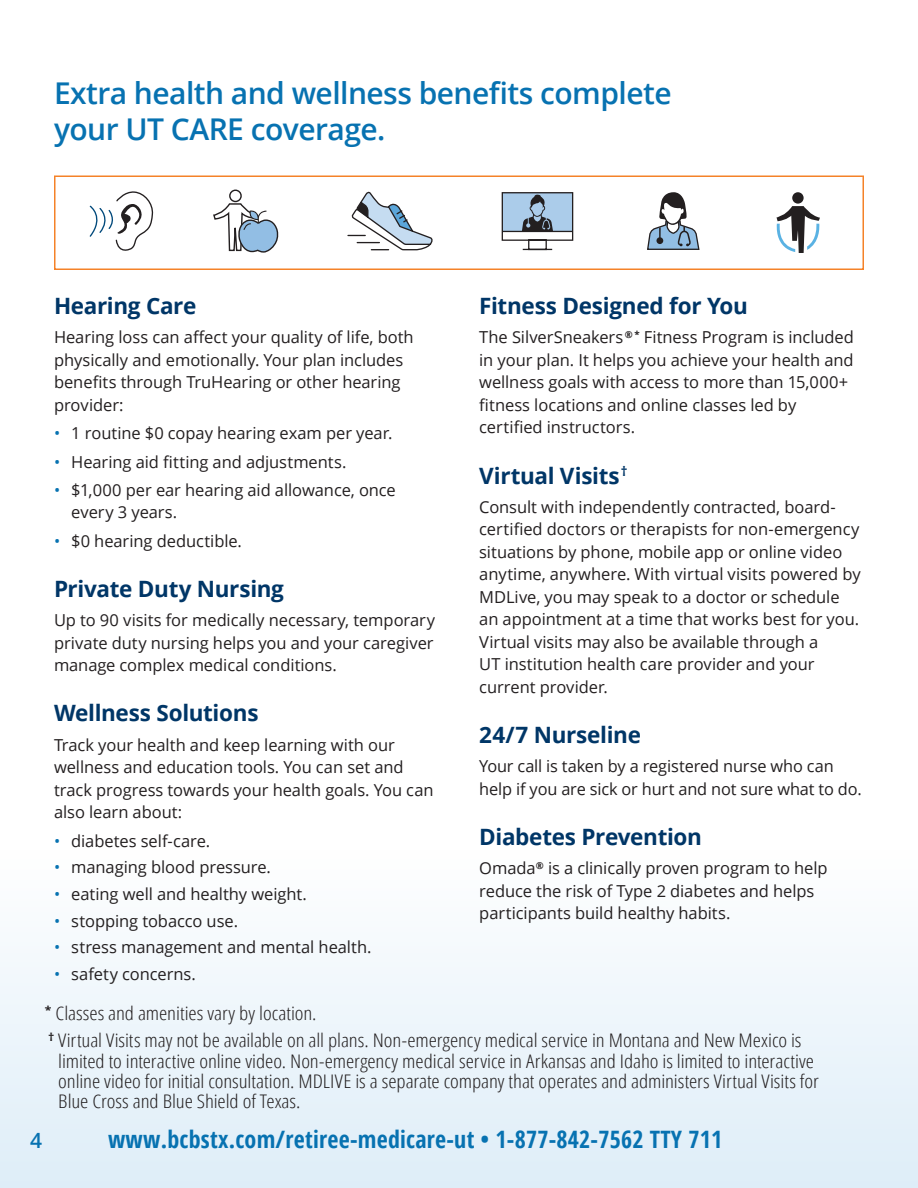
<style>
.page{position:relative;width:918px;height:1188px;background:#fff}
.page>*{position:absolute;margin:0;border:0;box-sizing:border-box;transform-origin:0 0}
.page_header{font:600 30px/36px "Open Sans";letter-spacing:-.02em;color:#0772b1}
.t1{font:700 24px "Open Sans Condensed";letter-spacing:.01em;color:#0772b1}
.sub-tier_1{font:700 22.5px "Open Sans";letter-spacing:-.015em;color:#003667}
.t2{font:600 21px "Open Sans";color:#0772b1}
.footnotes{font:300 18.75px/20.2px "Open Sans Condensed";letter-spacing:-.005em;color:#231f20;scale:1.12 1}
.Body{font:16.5px/22.5px "Open Sans";letter-spacing:-.005em;color:#231f20}
.s1{color:#0772b1}
</style>
<div class="page">
<div style="left:0;top:850px;width:918px;height:338px;background:linear-gradient(to bottom,#fefefe,#deedf8)"></div>
<div style="left:54px;top:176px;width:810px;height:94px;background:#fff;border:2px solid #f58229"></div>
<svg style="left:347px;top:191px;width:86px;height:60px"></svg>
<svg style="left:230px;top:190px;width:11px;height:12px"></svg>
<div style="left:229px;top:190px;width:13px;height:12px;border:1px solid #231f20;border-radius:50%"></div>
<svg style="left:213px;top:202px;width:66px;height:51px"></svg>
<svg style="left:647px;top:192px;width:53px;height:58px"></svg>
<svg style="left:501px;top:192px;width:73px;height:59px"></svg>
<svg style="left:89px;top:191px;width:64px;height:60px"></svg>
<div style="left:792px;top:192px;width:12px;height:12px;background:#231f20;border-radius:50%"></div>
<svg style="left:776px;top:206px;width:44px;height:47px"></svg>
<h1 class="page_header" style="left:54px;top:74px;width:619px">Extra health and wellness benefits complete your UT CARE coverage.</h1>
<h1 class="sub-tier_1" style="left:54px;top:290px;width:144px">Hearing Care</h1>
<p class="Body" style="left:54px;top:326px;width:361px">Hearing loss can affect your quality of life, both physically and emotionally. Your plan includes benefits through TruHearing or other hearing provider:</p>
<p class="Body" style="left:54px;top:422px;width:340px"><span class="s1">•</span> 1 routine $0 copay hearing exam per year.</p>
<p class="Body" style="left:54px;top:450px;width:294px"><span class="s1">•</span> Hearing aid fitting and adjustments.</p>
<p class="Body" style="left:71px;top:479px;width:326px;line-height:21.8px;text-indent:-17px"><span class="s1">•</span> $1,000 per ear hearing aid allowance, once every 3 years.</p>
<p class="Body" style="left:54px;top:529px;width:190px"><span class="s1">•</span> $0 hearing deductible.</p>
<h1 class="sub-tier_1" style="left:54px;top:573px;width:232px">Private Duty Nursing</h1>
<p class="Body" style="left:54px;top:609px;width:383px;text-align:justify">Up to 90 visits for medically necessary, temporary private duty nursing helps you and your caregiver manage complex medical conditions.</p>
<h1 class="sub-tier_1" style="left:54px;top:697px;width:206px">Wellness Solutions</h1>
<p class="Body" style="left:54px;top:733px;width:381px">Track your health and keep learning with our wellness and education tools. You can set and track progress towards your health goals. You can also learn about:</p>
<p class="Body" style="left:54px;top:829px;width:158px"><span class="s1">•</span> diabetes self-care.</p>
<p class="Body" style="left:54px;top:856px;width:219px"><span class="s1">•</span> managing blood pressure.</p>
<p class="Body" style="left:54px;top:882px;width:254px"><span class="s1">•</span> eating well and healthy weight.</p>
<p class="Body" style="left:54px;top:909px;width:186px"><span class="s1">•</span> stopping tobacco use.</p>
<p class="Body" style="left:54px;top:935px;width:319px"><span class="s1">•</span> stress management and mental health.</p>
<p class="Body" style="left:54px;top:962px;width:143px"><span class="s1">•</span> safety concerns.</p>
<h1 class="sub-tier_1" style="left:479px;top:290px;width:270px">Fitness Designed for You</h1>
<p class="Body" style="left:479px;top:326px;width:376px">The SilverSneakers <sup>®</sup> <sup>*</sup> Fitness Program is included in your plan. It helps you achieve your health and wellness goals with access to more than 15,000+ fitness locations and online classes led by certified instructors.</p>
<h1 class="sub-tier_1" style="left:479px;top:460px;width:150px">Virtual Visits<sup>†</sup></h1>
<p class="Body" style="left:479px;top:495px;width:383px">Consult with independently contracted, board&shy;certified doctors or therapists for non-emergency situations by phone, mobile app or online video anytime, anywhere. With virtual visits powered by MDLive, you may speak to a doctor or schedule an appointment at a time that works best for you.<br>Virtual visits may also be available through a<br>UT institution health care provider and your current provider.</p>
<h1 class="sub-tier_1" style="left:479px;top:719px;width:163px">24/7 Nurseline</h1>
<p class="Body" style="left:479px;top:755px;width:384px">Your call is taken by a registered nurse who can help if you are sick or hurt and not sure what to do.</p>
<h1 class="sub-tier_1" style="left:479px;top:821px;width:224px">Diabetes Prevention</h1>
<p class="Body" style="left:479px;top:857px;width:350px">Omada<sup>®</sup> is a clinically proven program to help reduce the risk of Type 2 diabetes and helps participants build healthy habits.</p>
<p class="footnotes" style="left:45px;top:1003px;width:244px"><sup>*</sup> Classes and amenities vary by location.</p>
<p class="footnotes" style="left:58px;top:1030px;width:681px;text-indent:-10px"><sup>†</sup> Virtual Visits may not be available on all plans. Non-emergency medical service in Montana and New Mexico is limited to interactive online video. Non-emergency medical service in Arkansas and Idaho is limited to interactive online video for initial consultation. MDLIVE is a separate company that operates and administers Virtual Visits for Blue Cross and Blue Shield of Texas.</p>
<p class="t2" style="left:30px;top:1126px;width:13px">4</p>
<h2 class="t1" style="left:108px;top:1123px;width:616px">www.bcbstx.com/retiree-medicare-ut • 1-877-842-7562 TTY 711</h2>
</div>
